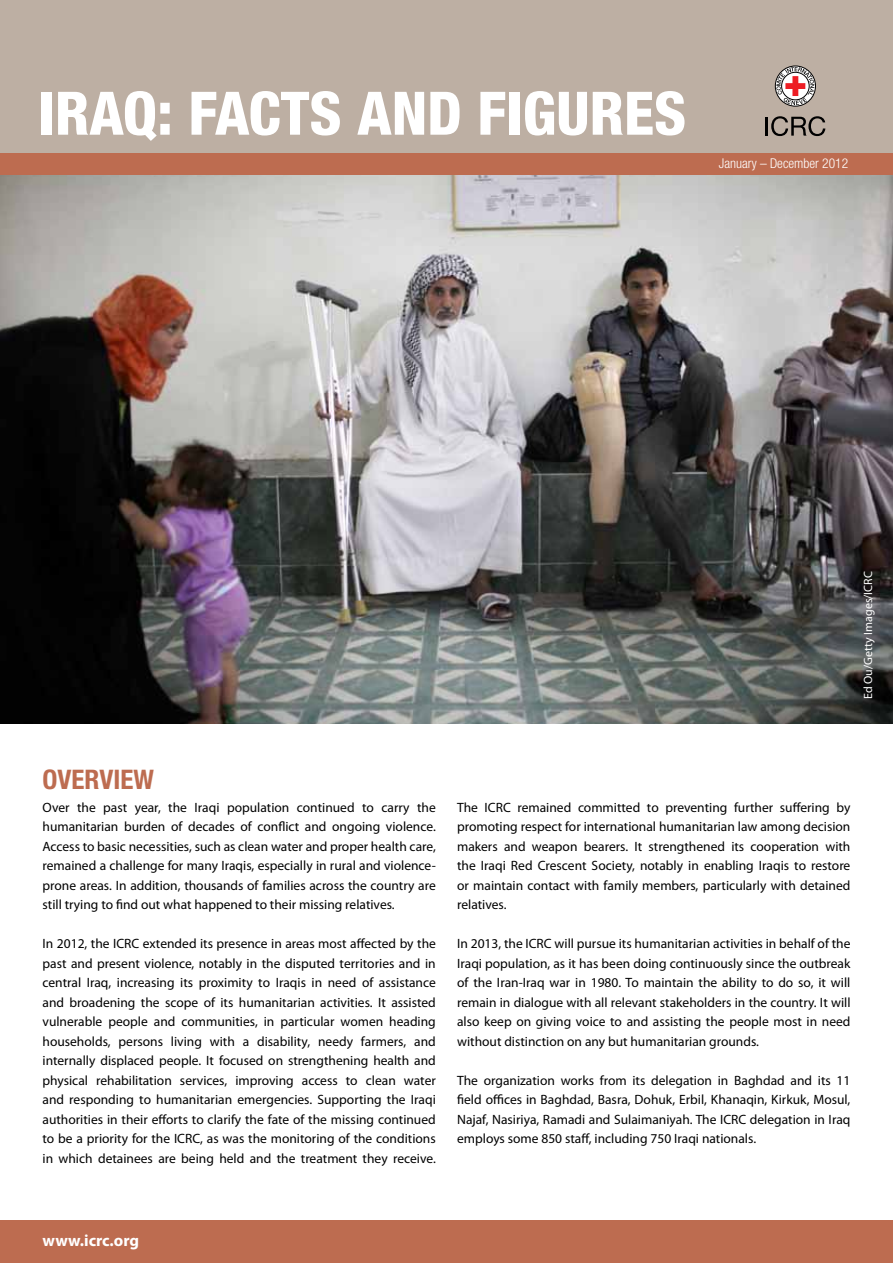
<style>
.page{position:relative;width:893px;height:1263px;background:#fff}
.page>*{position:absolute;margin:0;border:0;box-sizing:border-box;transform-origin:0 0}
.t1{font:800 condensed 60px "Helvetica Neue LT Std";color:#fff}
.t2{font:700 condensed 27px "Helvetica Neue LT Std";color:#bd6c50}
.t3{font:700 16.5px "Myriad Pro";color:#fff}
.t4{font:13.5px/19.5px "Myriad Pro";color:#000;text-align:justify}
.t5{font:300 condensed 13.5px "Helvetica Neue LT Std";color:#fff}
.t6{font:12px "Myriad Pro";color:#fff}
</style>
<div class="page">
<div style="left:0;top:1220px;width:893px;height:43px;background:#bd6c50"></div>
<img style="left:0;top:175px;width:893px;height:548px">
<div style="left:0;top:0;width:893px;height:164px;background:#bdafa3"></div>
<div style="left:0;top:153px;width:893px;height:22px;background:#bd6c50"></div>
<div style="left:775px;top:66px;width:41px;height:40px;border:1px solid #000;border-radius:50%"></div>
<svg style="left:776px;top:67px;width:38px;height:38px"></svg>
<hr style="left:765px;top:117px;width:3px;height:19px;background:#000">
<svg style="left:771px;top:116px;width:54px;height:20px"></svg>
<h1 class="t1" style="left:38px;top:76px;width:649px">IRAQ: FACTS AND FIGURES</h1>
<p class="t5" style="left:719px;top:155px;width:131px">January – December 2012</p>
<p class="t6" style="left:861px;top:699px;width:129px;rotate:-90deg">Ed Ou/Getty Images/ICRC</p>
<h2 class="t2" style="left:43px;top:763px;width:113px">OVERVIEW</h2>
<p class="t4" style="left:43px;top:797px;width:395px">Over the past year, the Iraqi population continued to carry the humanitarian burden of decades of conflict and ongoing violence.<br>Access to basic necessities, such as clean water and proper health care, remained a challenge for many Iraqis, especially in rural and violence&shy;prone areas. In addition, thousands of families across the country are still trying to find out what happened to their missing relatives.</p>
<p class="t4" style="left:43px;top:934px;width:395px">In 2012, the ICRC extended its presence in areas most affected by the past and present violence, notably in the disputed territories and in central Iraq, increasing its proximity to Iraqis in need of assistance and broadening the scope of its humanitarian activities. It assisted vulnerable people and communities, in particular women heading households, persons living with a disability, needy farmers, and internally displaced people. It focused on strengthening health and physical rehabilitation services, improving access to clean water and responding to humanitarian emergencies. Supporting the Iraqi authorities in their efforts to clarify the fate of the missing continued to be a priority for the ICRC, as was the monitoring of the conditions in which detainees are being held and the treatment they receive.</p>
<p class="t4" style="left:457px;top:797px;width:395px">The ICRC remained committed to preventing further suffering by promoting respect for international humanitarian law among decision makers and weapon bearers. It strengthened its cooperation with the Iraqi Red Crescent Society, notably in enabling Iraqis to restore or maintain contact with family members, particularly with detained relatives.</p>
<p class="t4" style="left:457px;top:934px;width:395px">In 2013, the ICRC will pursue its humanitarian activities in behalf of the Iraqi population, as it has been doing continuously since the outbreak of the Iran-Iraq war in 1980. To maintain the ability to do so, it will remain in dialogue with all relevant stakeholders in the country. It will also keep on giving voice to and assisting the people most in need without distinction on any but humanitarian grounds.</p>
<p class="t4" style="left:457px;top:1070px;width:395px">The organization works from its delegation in Baghdad and its 11 field offices in Baghdad, Basra, Dohuk, Erbil, Khanaqin, Kirkuk, Mosul, Najaf, Nasiriya, Ramadi and Sulaimaniyah. The ICRC delegation in Iraq employs some 850 staff, including 750 Iraqi nationals.</p>
<p class="t3" style="left:43px;top:1229px;width:98px">www.icrc.org</p>
</div>
